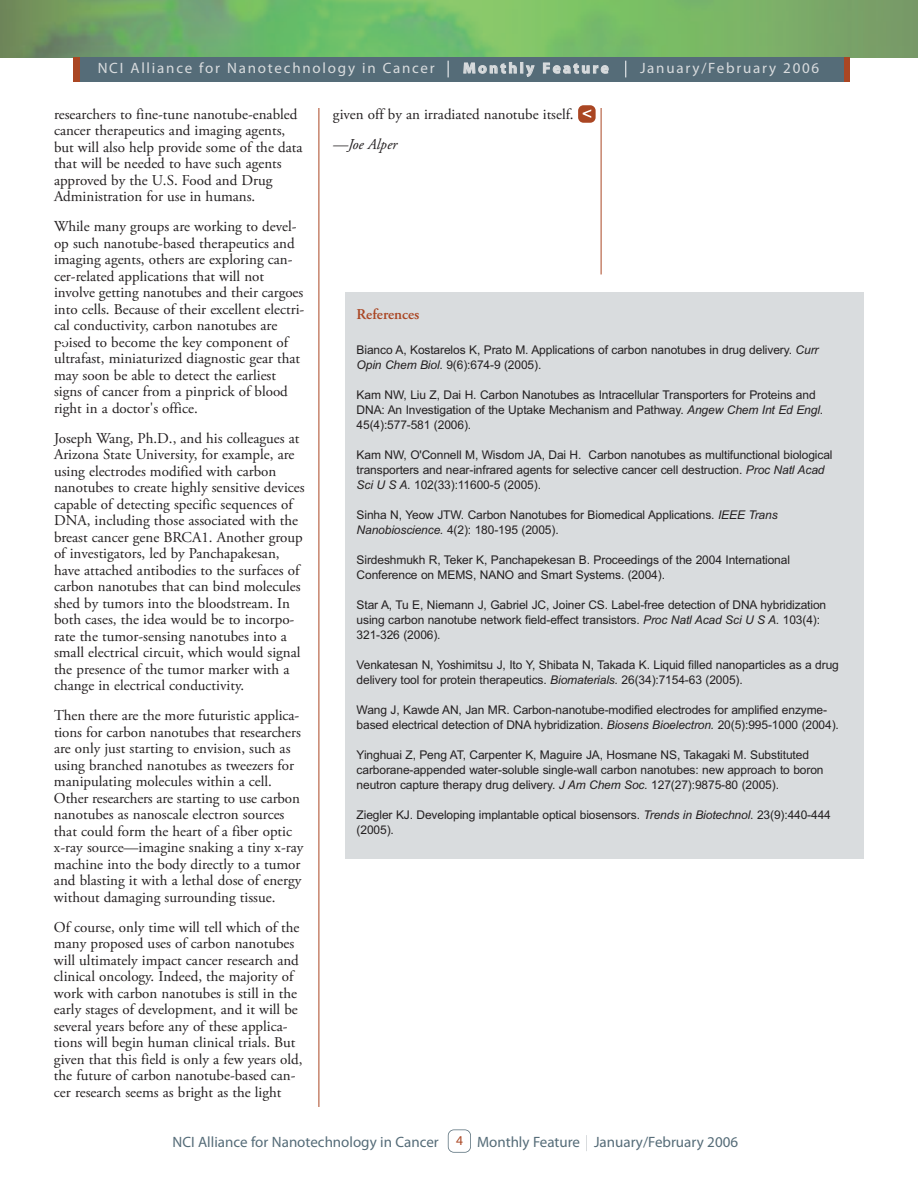
<style>
.page{position:relative;width:918px;height:1188px;background:#fff}
.page>*{position:absolute;margin:0;border:0;box-sizing:border-box;transform-origin:0 0}
.t1{font:15px/16.5px "Adobe Garamond Pro";color:#231f20}
.t2{font:15px "Myriad Pro";color:#556c78}
.t3{font:15px "Myriad Pro";letter-spacing:.12em;color:#d9dcde}
.t4{font:700 15px "Myriad Pro";letter-spacing:.165em;color:#d9dcde}
.t5{font:600 15px "Adobe Garamond Pro";color:#aa4623}
.t6{font:italic 15px "Adobe Garamond Pro";color:#231f20}
.t7{font:13.5px "Myriad Pro";color:#aa4623}
.t8{font:12px/15px "Arial";letter-spacing:-.01em;color:#231f20}
.s1{font-style:italic}
</style>
<div class="page">
<hr style="left:319px;top:108px;width:1px;height:999px;background:#aa4623">
<div style="left:448px;top:1129px;width:23px;height:24px;border:2px solid #556c78;border-radius:6px"></div>
<svg style="left:586px;top:1135px;width:1px;height:16px"></svg>
<hr style="left:601px;top:108px;width:1px;height:166px;background:#aa4623">
<img style="left:0;top:0;width:918px;height:57px">
<div style="left:578px;top:105px;width:18px;height:18px;background:#aa4623;border-radius:5px"></div>
<svg style="left:583px;top:109px;width:8px;height:9px"></svg>
<div style="left:345px;top:292px;width:519px;height:566px;background:#d9dcde"></div>
<div style="left:80px;top:57px;width:763px;height:25px;background:#556c78"></div>
<svg style="left:448px;top:61px;width:1px;height:16px"></svg>
<svg style="left:625px;top:61px;width:1px;height:16px"></svg>
<p class="t3" style="left:98px;top:63px;width:339px">NCI Alliance for Nanotechnology in Cancer</p>
<p class="t4" style="left:463px;top:62px;width:147px">Monthly Feature</p>
<p class="t3" style="left:640px;top:63px;width:181px">January/February 2006</p>
<p class="t1" style="left:54px;top:107px;width:250px">researchers to fine-tune nanotube-enabled cancer therapeutics and imaging agents, but will also help provide some of the data that will be needed to have such agents approved by the U.S. Food and Drug Administration for use in humans.</p>
<p class="t1" style="left:54px;top:220px;width:252px">While many groups are working to devel&shy;op such nanotube-based therapeutics and imaging agents, others are exploring can&shy;cer-related applications that will not involve getting nanotubes and their cargoes into cells. Because of their excellent electri&shy;cal conductivity, carbon nanotubes are poised to become the key component of ultrafast, miniaturized diagnostic gear that may soon be able to detect the earliest signs of cancer from a pinprick of blood right in a doctor's office.</p>
<p class="t1" style="left:54px;top:431px;width:252px">Joseph Wang, Ph.D., and his colleagues at Arizona State University, for example, are using electrodes modified with carbon nanotubes to create highly sensitive devices capable of detecting specific sequences of DNA, including those associated with the breast cancer gene BRCA1. Another group of investigators, led by Panchapakesan, have attached antibodies to the surfaces of carbon nanotubes that can bind molecules shed by tumors into the bloodstream. In both cases, the idea would be to incorpo&shy;rate the tumor-sensing nanotubes into a small electrical circuit, which would signal the presence of the tumor marker with a change in electrical conductivity.</p>
<p class="t1" style="left:54px;top:709px;width:251px">Then there are the more futuristic applica&shy;tions for carbon nanotubes that researchers are only just starting to envision, such as using branched nanotubes as tweezers for manipulating molecules within a cell.<br>Other researchers are starting to use carbon nanotubes as nanoscale electron sources that could form the heart of a fiber optic x-ray source—imagine snaking a tiny x-ray machine into the body directly to a tumor and blasting it with a lethal dose of energy without damaging surrounding tissue.</p>
<p class="t1" style="left:54px;top:920px;width:250px">Of course, only time will tell which of the many proposed uses of carbon nanotubes will ultimately impact cancer research and clinical oncology. Indeed, the majority of work with carbon nanotubes is still in the early stages of development, and it will be several years before any of these applica&shy;tions will begin human clinical trials. But given that this field is only a few years old, the future of carbon nanotube-based can&shy;cer research seems as bright as the light</p>
<p class="t1" style="left:333px;top:107px;width:242px">given off by an irradiated nanotube itself.</p>
<p class="t6" style="left:333px;top:138px;width:66px">—Joe Alper</p>
<p class="t5" style="left:357px;top:308px;width:64px">References</p>
<p class="t8" style="left:357px;top:342px;width:463px">Bianco A, Kostarelos K, Prato M. Applications of carbon nanotubes in drug delivery. <span class="s1">Curr<br>Opin Chem Biol</span>. 9(6):674-9 (2005).</p>
<p class="t8" style="left:357px;top:387px;width:468px">Kam NW, Liu Z, Dai H. Carbon Nanotubes as Intracellular Transporters for Proteins and<br>DNA: An Investigation of the Uptake Mechanism and Pathway. <span class="s1">Angew Chem Int Ed Engl</span>.<br>45(4):577-581 (2006).</p>
<p class="t8" style="left:357px;top:447px;width:477px">Kam NW, O'Connell M, Wisdom JA, Dai H. Carbon nanotubes as multifunctional biological transporters and near-infrared agents for selective cancer cell destruction. <span class="s1">Proc Natl Acad<br>Sci U S A.</span> 102(33):11600-5 (2005).</p>
<p class="t8" style="left:357px;top:507px;width:423px">Sinha N, Yeow JTW. Carbon Nanotubes for Biomedical Applications. <span class="s1">IEEE Trans<br>Nanobioscience.</span> 4(2): 180-195 (2005).</p>
<p class="t8" style="left:357px;top:552px;width:435px">Sirdeshmukh R, Teker K, Panchapekesan B. Proceedings of the 2004 International<br>Conference on MEMS, NANO and Smart Systems. (2004).</p>
<p class="t8" style="left:357px;top:597px;width:471px">Star A, Tu E, Niemann J, Gabriel JC, Joiner CS. Label-free detection of DNA hybridization using carbon nanotube network field-effect transistors. <span class="s1">Proc Natl Acad Sci U S A.</span> 103(4):<br>321-326 (2006).</p>
<p class="t8" style="left:357px;top:657px;width:484px">Venkatesan N, Yoshimitsu J, Ito Y, Shibata N, Takada K. Liquid filled nanoparticles as a drug delivery tool for protein therapeutics. <span class="s1">Biomaterials.</span> 26(34):7154-63 (2005).</p>
<p class="t8" style="left:357px;top:702px;width:484px">Wang J, Kawde AN, Jan MR. Carbon-nanotube-modified electrodes for amplified enzyme&shy;based electrical detection of DNA hybridization. <span class="s1">Biosens Bioelectron.</span> 20(5):995-1000 (2004).</p>
<p class="t8" style="left:357px;top:747px;width:468px">Yinghuai Z, Peng AT, Carpenter K, Maguire JA, Hosmane NS, Takagaki M. Substituted carborane-appended water-soluble single-wall carbon nanotubes: new approach to boron neutron capture therapy drug delivery. <span class="s1">J Am Chem Soc.</span> 127(27):9875-80 (2005).</p>
<p class="t8" style="left:357px;top:807px;width:476px">Ziegler KJ. Developing implantable optical biosensors. <span class="s1">Trends in Biotechnol</span>. 23(9):440-444 (2005).</p>
<p class="t2" style="left:172px;top:1136px;width:268px">NCI Alliance for Nanotechnology in Cancer</p>
<p class="t2" style="left:477px;top:1136px;width:263px">Monthly Feature January/February 2006</p>
<p class="t7" style="left:456px;top:1136px;width:8px">4</p>
</div>
